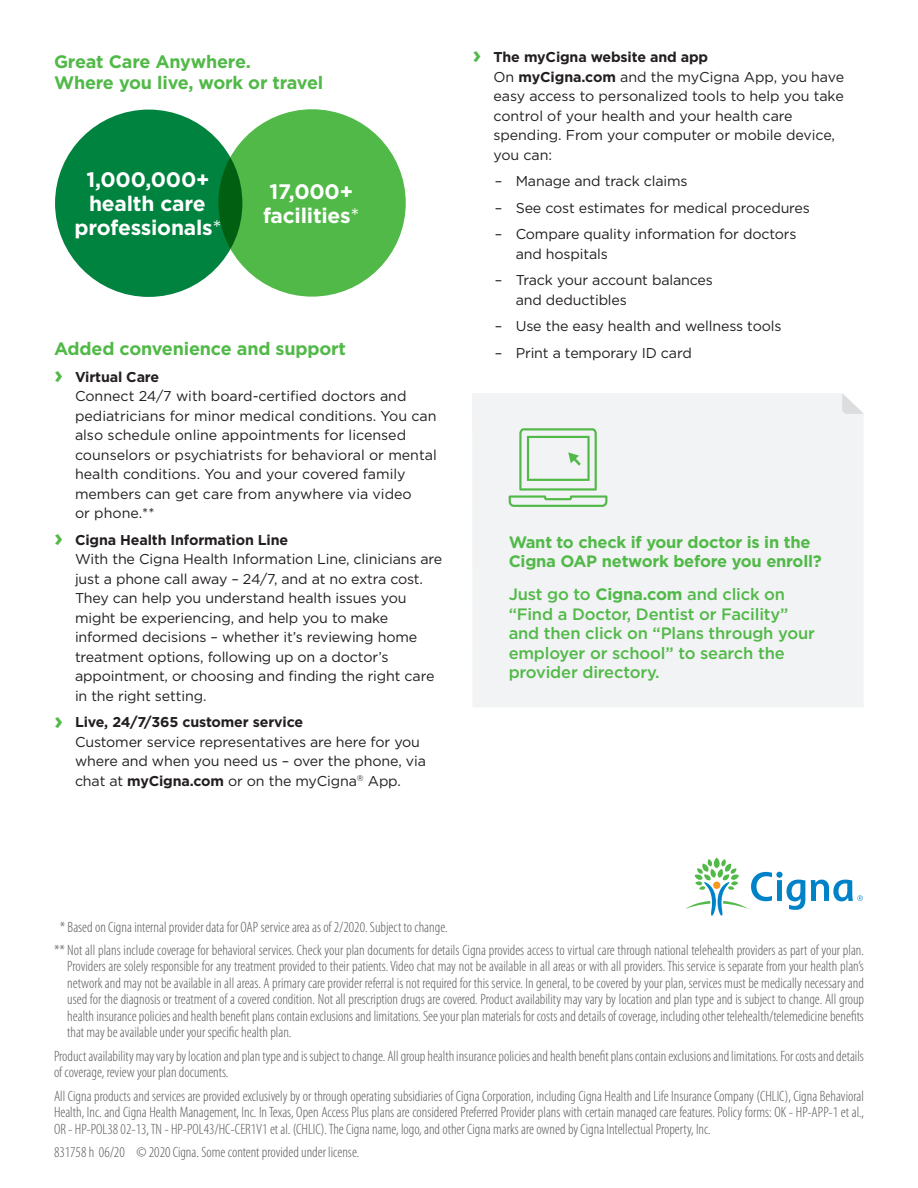
<style>
.page{position:relative;width:918px;height:1188px;background:#fff}
.page>*{position:absolute;margin:0;border:0;box-sizing:border-box;transform-origin:0 0}
.t1{font:700 21px/24px "Gotham";letter-spacing:-.01em;color:#fff;text-align:center}
.Subhead_body_bold_12{font:700 18px/21px "Gotham";letter-spacing:-.01em;color:#51b948}
.Sidebar_copy_medium{font:500 16.5px/19.5px "Gotham";letter-spacing:-.01em;color:#51b948}
.Sidebar_copy_medium-2{font:700 16.5px/19.5px "Gotham";letter-spacing:-.015em;color:#51b948}
.Legal_copy_Cat{font:300 condensed 15px/16.5px "Myriad Pro";color:#57585a;text-align:justify}
.Bullet_copy_book_9_5{font:14.25px/19.5px "Gotham";letter-spacing:-.01em;color:#231f20}
.s1{font-weight:400}
.s2{font-weight:700;font-size:24px;color:#51b948}
.s3{font-weight:700}
</style>
<div class="page">
<div style="left:472px;top:393px;width:391px;height:314px;background:#f2f3f4"></div>
<svg style="left:842px;top:393px;width:22px;height:21px"></svg>
<svg style="left:686px;top:858px;width:177px;height:58px"></svg>
<svg style="left:509px;top:428px;width:98px;height:79px"></svg>
<div style="left:55px;top:110px;width:187px;height:187px;background:#00833e;border-radius:50%"></div>
<div style="left:218px;top:109px;width:188px;height:188px;background:#51b948;border-radius:50%"></div>
<p class="Subhead_body_bold_12" style="left:54px;top:51px;width:271px">Great Care Anywhere.<br>Where you live, work or travel</p>
<h1 class="t1" style="left:74px;top:167px;width:149px">1,000,000+ health care professionals<span class="s1">*</span></h1>
<h1 class="t1" style="left:263px;top:179px;width:98px">17,000+ facilities<span class="s1">*</span></h1>
<p class="Subhead_body_bold_12" style="left:54px;top:338px;width:293px">Added convenience and support</p>
<p class="Bullet_copy_book_9_5" style="left:75px;top:367px;width:363px;text-indent:-21px"><span class="s2">›</span> <span class="s3">Virtual Care<br></span>Connect 24/7 with board-certified doctors and pediatricians for minor medical conditions. You can also schedule online appointments for licensed counselors or psychiatrists for behavioral or mental health conditions. You and your covered family members can get care from anywhere via video<br>or phone.**</p>
<p class="Bullet_copy_book_9_5" style="left:75px;top:530px;width:369px;text-indent:-21px"><span class="s2">›</span> <span class="s3">Cigna Health Information Line<br></span>With the Cigna Health Information Line, clinicians are just a phone call away – 24/7, and at no extra cost.<br>They can help you understand health issues you might be experiencing, and help you to make informed decisions – whether it’s reviewing home treatment options, following up on a doctor’s appointment, or choosing and finding the right care in the right setting.</p>
<p class="Bullet_copy_book_9_5" style="left:75px;top:712px;width:352px;text-indent:-21px"><span class="s2">›</span> <span class="s3">Live, 24/7/365 customer service<br></span>Customer service representatives are here for you where and when you need us – over the phone, via chat at <span class="s3">myCigna.com</span> or on the myCigna<sup>®</sup> App.</p>
<p class="Bullet_copy_book_9_5" style="left:494px;top:47px;width:352px;text-indent:-21px"><span class="s2">›</span> <span class="s3">The myCigna website and app<br></span>On <span class="s3">myCigna.com</span> and the myCigna App, you have easy access to personalized tools to help you take control of your health and your health care spending. From your computer or mobile device, you can:</p>
<p class="Bullet_copy_book_9_5" style="left:495px;top:171px;width:194px">– Manage and track claims</p>
<p class="Bullet_copy_book_9_5" style="left:495px;top:198px;width:317px">– See cost estimates for medical procedures</p>
<p class="Bullet_copy_book_9_5" style="left:516px;top:224px;width:282px;text-indent:-21px">– Compare quality information for doctors and hospitals</p>
<p class="Bullet_copy_book_9_5" style="left:516px;top:270px;width:199px;text-indent:-21px">– Track your account balances and deductibles</p>
<p class="Bullet_copy_book_9_5" style="left:495px;top:316px;width:288px">– Use the easy health and wellness tools</p>
<p class="Bullet_copy_book_9_5" style="left:495px;top:343px;width:199px">– Print a temporary ID card</p>
<p class="Sidebar_copy_medium-2" style="left:509px;top:532px;width:315px">Want to check if your doctor is in the<br>Cigna OAP network before you enroll?</p>
<p class="Sidebar_copy_medium" style="left:509px;top:584px;width:308px">Just go to <span class="s3">Cigna.com</span> and click on “Find a Doctor, Dentist or Facility” and then click on “Plans through your employer or school” to search the provider directory.</p>
<p class="Legal_copy_Cat" style="left:60px;top:919px;width:389px">* Based on Cigna internal provider data for OAP service area as of 2/2020. Subject to change.</p>
<p class="Legal_copy_Cat" style="left:67px;top:942px;width:798px;text-indent:-13px">** Not all plans include coverage for behavioral services. Check your plan documents for details Cigna provides access to virtual care through national telehealth providers as part of your plan.<br>Providers are solely responsible for any treatment provided to their patients. Video chat may not be available in all areas or with all providers. This service is separate from your health plan’s network and may not be available in all areas. A primary care provider referral is not required for this service. In general, to be covered by your plan, services must be medically necessary and used for the diagnosis or treatment of a covered condition. Not all prescription drugs are covered. Product availability may vary by location and plan type and is subject to change. All group health insurance policies and health benefit plans contain exclusions and limitations. See your plan materials for costs and details of coverage, including other telehealth/telemedicine benefits that may be available under your specific health plan.</p>
<p class="Legal_copy_Cat" style="left:54px;top:1048px;width:811px">Product availability may vary by location and plan type and is subject to change. All group health insurance policies and health benefit plans contain exclusions and limitations. For costs and details of coverage, review your plan documents.</p>
<p class="Legal_copy_Cat" style="left:54px;top:1088px;width:812px">All Cigna products and services are provided exclusively by or through operating subsidiaries of Cigna Corporation, including Cigna Health and Life Insurance Company (CHLIC), Cigna Behavioral Health, Inc. and Cigna Health Management, Inc. In Texas, Open Access Plus plans are considered Preferred Provider plans with certain managed care features. Policy forms: OK - HP-APP-1 et al., OR - HP-POL38 02-13, TN - HP-POL43/HC-CER1V1 et al. (CHLIC). The Cigna name, logo, and other Cigna marks are owned by Cigna Intellectual Property, Inc.</p>
<p class="Legal_copy_Cat" style="left:54px;top:1145px;width:307px">831758 h 06/20 © 2020 Cigna. Some content provided under license.</p>
</div>
